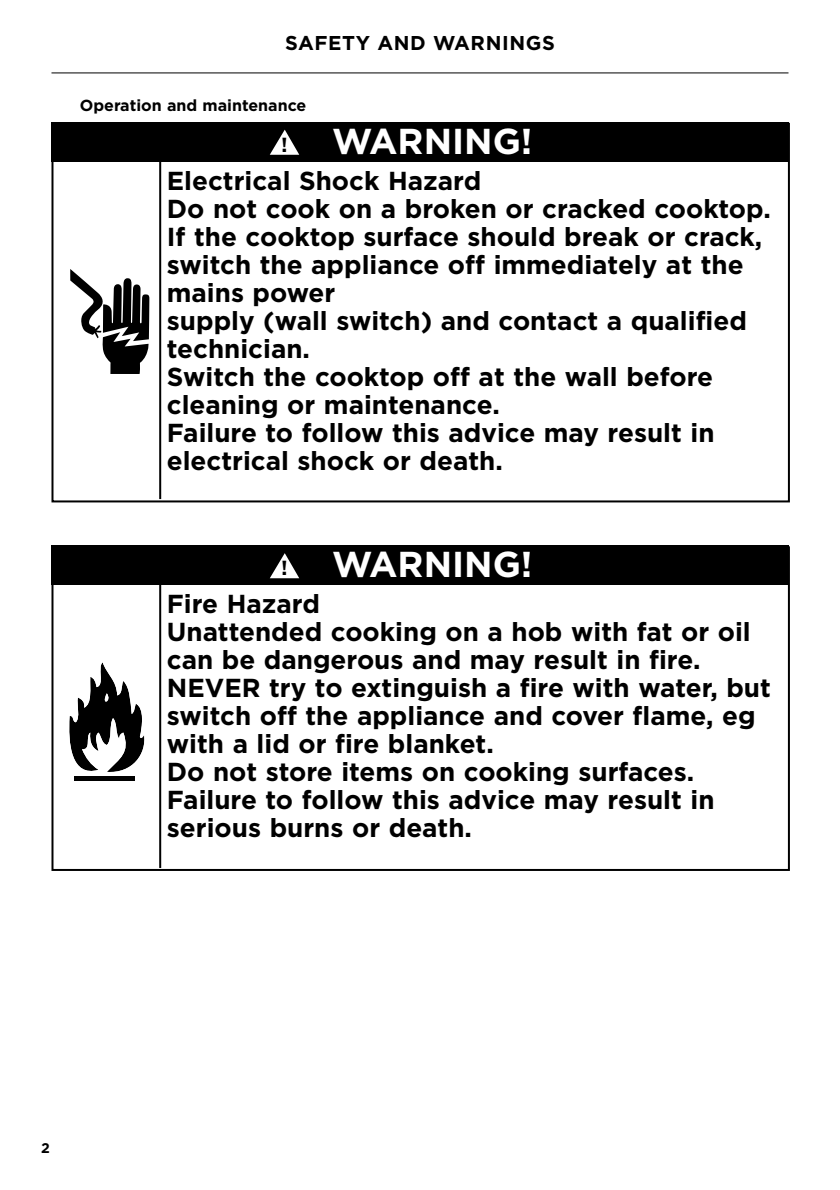
<style>
.page{position:relative;width:840px;height:1190px;background:#fff}
.page>*{position:absolute;margin:0;border:0;box-sizing:border-box;transform-origin:0 0}
.t1{font:700 36px "Gotham";color:#fff}
.t2{font:700 26px/28px "Gotham";color:#000}
.t3{font:700 20.4px "Gotham";color:#000}
.t4{font:700 20px "Gotham";letter-spacing:.03em;color:#000}
.t5{font:700 16px "Gotham";color:#000}
.t6{font:700 14px "Gotham";color:#000}
</style>
<div class="page">
<hr style="left:51px;top:72px;width:738px;height:1px;background:#000">
<div style="left:51px;top:122px;width:738px;height:39px;background:#000"></div>
<div style="left:51px;top:545px;width:738px;height:40px;background:#000"></div>
<div style="left:51px;top:123px;width:739px;height:379px;border:2px solid #000"></div>
<div style="left:51px;top:546px;width:739px;height:325px;border:2px solid #000"></div>
<hr style="left:159px;top:159px;width:2px;height:340px;background:#000">
<hr style="left:159px;top:578px;width:2px;height:290px;background:#000">
<svg style="left:70px;top:269px;width:79px;height:105px"></svg>
<svg style="left:69px;top:662px;width:76px;height:110px"></svg>
<div style="left:74px;top:776px;width:61px;height:5px;background:#000"></div>
<svg style="left:270px;top:130px;width:29px;height:25px"></svg>
<svg style="left:270px;top:553px;width:29px;height:25px"></svg>
<p class="t4" style="left:285px;top:34px;width:271px">SAFETY AND WARNINGS</p>
<p class="t5" style="left:80px;top:99px;width:228px">Operation and maintenance</p>
<h1 class="t1" style="left:332px;top:126px;width:202px">WARNING!</h1>
<p class="t2" style="left:167px;top:169px;width:606px">Electrical Shock Hazard<br>Do not cook on a broken or cracked cooktop.<br>If the cooktop surface should break or crack, switch the appliance off immediately at the mains power<br>supply (wall switch) and contact a qualified technician.<br>Switch the cooktop off at the wall before cleaning or maintenance.<br>Failure to follow this advice may result in electrical shock or death.</p>
<p class="t3" style="left:281px;top:136px;width:8px">!</p>
<h1 class="t1" style="left:332px;top:550px;width:202px">WARNING!</h1>
<p class="t2" style="left:167px;top:592px;width:606px">Fire Hazard<br>Unattended cooking on a hob with fat or oil can be dangerous and may result in fire.<br>NEVER try to extinguish a fire with water, but switch off the appliance and cover flame, eg with a lid or fire blanket.<br>Do not store items on cooking surfaces.<br>Failure to follow this advice may result in serious burns or death.</p>
<p class="t3" style="left:281px;top:559px;width:8px">!</p>
<p class="t6" style="left:41px;top:1143px;width:10px">2</p>
</div>
